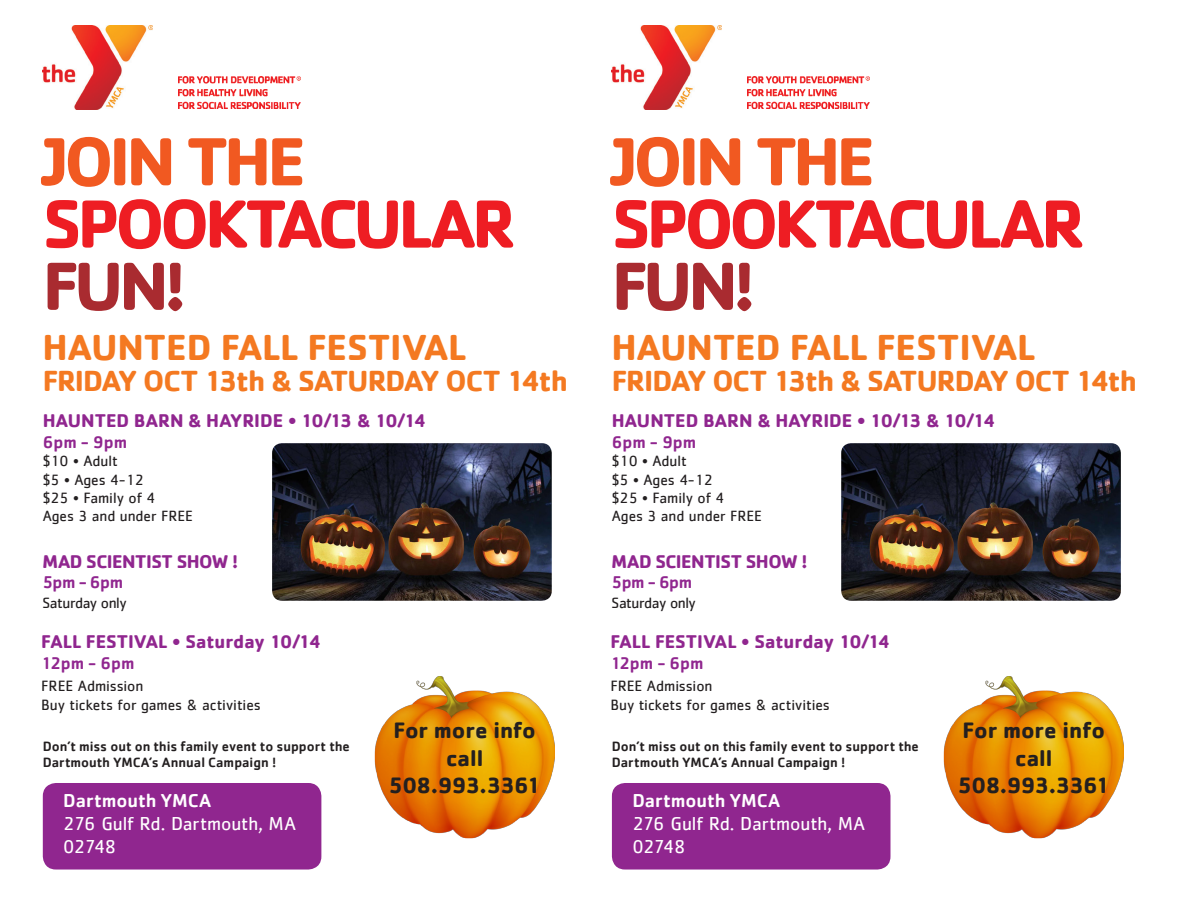
<style>
.page{position:relative;width:1188px;height:918px;background:#fff}
.page>*{position:absolute;margin:0;border:0;box-sizing:border-box;transform-origin:0 0}
.t1{font:700 70.5px/62.2px "Cachet";letter-spacing:-.065em;color:#ee1d23}
.t2{font:700 37.35px "Cachet";color:#f47921}
.t3{font:700 30px "Cachet";letter-spacing:-.035em;color:#f47921}
.t4{font:700 23.1px/27.6px "Cachet";letter-spacing:-.005em;color:#231f20;text-align:center}
.t5{font:19.35px/23.2px "Cachet";letter-spacing:-.005em;color:#fff}
.t6{font:700 19.05px "Cachet";letter-spacing:-.005em;color:#90268f}
.t7{font:700 19.05px "Cachet";letter-spacing:-.025em;color:#90268f}
.t8{font:500 17.55px "Cachet";letter-spacing:-.015em;color:#90268f}
.t9{font:15.45px/18.5px "Cachet";letter-spacing:-.005em;color:#231f20}
.t10{font:15.45px "Cachet";letter-spacing:-.03em;color:#231f20}
.t11{font:15.3px "Cachet";color:#231f20}
.t12{font:500 13.95px/16.6px "Cachet";color:#231f20}
.s1{color:#f15921}
.s2{color:#a92b30}
.s3{font-weight:500}
</style>
<div class="page">
<img style="left:43px;top:26px;width:110px;height:84px">
<img style="left:179px;top:76px;width:121px;height:33px">
<div style="left:43px;top:783px;width:278px;height:87px;background:#90268f;border-radius:13px"></div>
<img style="left:272px;top:443px;width:280px;height:158px">
<img style="left:374px;top:676px;width:180px;height:163px">
<img style="left:612px;top:26px;width:110px;height:84px">
<img style="left:748px;top:76px;width:121px;height:33px">
<div style="left:612px;top:783px;width:279px;height:87px;background:#90268f;border-radius:13px"></div>
<img style="left:841px;top:443px;width:280px;height:158px">
<img style="left:943px;top:676px;width:180px;height:163px">
<p class="t1" style="left:43px;top:128px;width:475px"><span class="s1">JOIN THE<br></span>SPOOKTACULAR<br><span class="s2">FUN!</span></p>
<p class="t2" style="left:43px;top:324px;width:425px">HAUNTED FALL FESTIVAL</p>
<p class="t3" style="left:43px;top:362px;width:527px">FRIDAY OCT 13th &amp; SATURDAY OCT 14th</p>
<p class="t6" style="left:43px;top:408px;width:385px">HAUNTED BARN &amp; HAYRIDE • 10/13 &amp; 10/14</p>
<p class="t8" style="left:43px;top:431px;width:86px">6pm - 9pm</p>
<p class="t9" style="left:43px;top:451px;width:114px">$10 • Adult<br>$5 • Ages 4-12 $25 • Family of 4</p>
<p class="t11" style="left:43px;top:507px;width:152px">Ages 3 and under FREE</p>
<p class="t7" style="left:43px;top:549px;width:197px">MAD SCIENTIST SHOW !</p>
<p class="t8" style="left:43px;top:572px;width:82px">5pm - 6pm</p>
<p class="t10" style="left:43px;top:594px;width:86px">Saturday only</p>
<p class="t6" style="left:41px;top:629px;width:282px">FALL FESTIVAL • Saturday 10/14</p>
<p class="t8" style="left:41px;top:652px;width:95px">12pm - 6pm</p>
<p class="t9" style="left:41px;top:676px;width:221px;line-height:18.9px">FREE Admission<br>Buy tickets for games &amp; activities</p>
<p class="t12" style="left:43px;top:737px;width:309px">Don’t miss out on this family event to support the<br>Dartmouth YMCA’s Annual Campaign !</p>
<p class="t5" style="left:63px;top:788px;width:234px"><span class="s3">Dartmouth YMCA<br></span>276 Gulf Rd. Dartmouth, MA<br>02748</p>
<p class="t4" style="left:388px;top:716px;width:154px">For more info call<br>508.993.3361</p>
<p class="t1" style="left:612px;top:128px;width:475px"><span class="s1">JOIN THE<br></span>SPOOKTACULAR<br><span class="s2">FUN!</span></p>
<p class="t2" style="left:612px;top:324px;width:425px">HAUNTED FALL FESTIVAL</p>
<p class="t3" style="left:612px;top:362px;width:527px">FRIDAY OCT 13th &amp; SATURDAY OCT 14th</p>
<p class="t6" style="left:612px;top:408px;width:385px">HAUNTED BARN &amp; HAYRIDE • 10/13 &amp; 10/14</p>
<p class="t8" style="left:612px;top:431px;width:86px">6pm - 9pm</p>
<p class="t9" style="left:612px;top:451px;width:114px">$10 • Adult<br>$5 • Ages 4-12 $25 • Family of 4</p>
<p class="t11" style="left:612px;top:507px;width:152px">Ages 3 and under FREE</p>
<p class="t7" style="left:612px;top:549px;width:197px">MAD SCIENTIST SHOW !</p>
<p class="t8" style="left:612px;top:572px;width:82px">5pm - 6pm</p>
<p class="t10" style="left:612px;top:594px;width:86px">Saturday only</p>
<p class="t6" style="left:610px;top:629px;width:282px">FALL FESTIVAL • Saturday 10/14</p>
<p class="t8" style="left:610px;top:652px;width:95px">12pm - 6pm</p>
<p class="t9" style="left:610px;top:676px;width:221px;line-height:18.9px">FREE Admission<br>Buy tickets for games &amp; activities</p>
<p class="t12" style="left:612px;top:737px;width:309px">Don’t miss out on this family event to support the<br>Dartmouth YMCA’s Annual Campaign !</p>
<p class="t5" style="left:632px;top:788px;width:234px"><span class="s3">Dartmouth YMCA<br></span>276 Gulf Rd. Dartmouth, MA<br>02748</p>
<p class="t4" style="left:958px;top:716px;width:154px">For more info call<br>508.993.3361</p>
</div>
